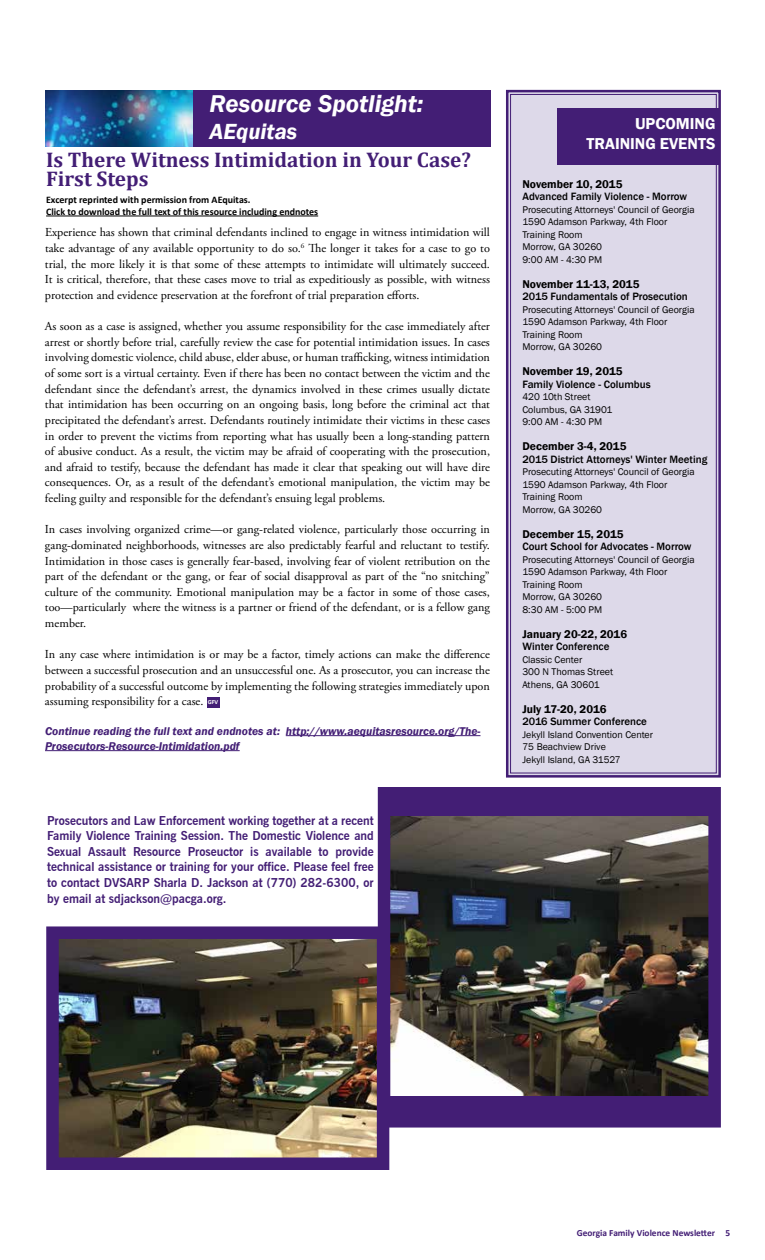
<style>
.page{position:relative;width:765px;height:1260px;background:#fff}
.page>*{position:absolute;margin:0;border:0;box-sizing:border-box;transform-origin:0 0}
.t1{font:italic 600 25px "Franklin Gothic";color:#fff}
.t2{font:italic 600 22.5px "Franklin Gothic";color:#fff}
.t3{font:700 21.25px/18.8px "Cambria";color:#431e75}
.t4{font:600 16.25px/20px "Franklin Gothic";color:#fff;text-align:right}
.t5{font:12.25px/15.6px "Adobe Garamond Pro";color:#000;text-align:justify}
.t6{font:700 12.25px/15.6px "News Gothic BT";color:#431e75;text-align:justify}
.t7{font:italic 600 11.5px/15px "Franklin Gothic";color:#431e75}
.t8{font:600 11.5px "Franklin Gothic";color:#000}
.t9{font:500 11px "Franklin Gothic";color:#000}
.t10{font:10px/12.5px "Franklin Gothic";color:#000}
.t11{font:700 10px/12px "Calibri";color:#000}
.t12{font:700 9.38px "Calibri";color:#431e75}
.s1{font-family:"Calibri";font-weight:700;font-size:6.25px;color:#fff}
</style>
<div class="page">
<div style="left:506px;top:89px;width:215px;height:689px;background:#ddd9e9"></div>
<div style="left:510px;top:94px;width:207px;height:679px;border:1px solid #431e75"></div>
<div style="left:557px;top:108px;width:162px;height:57px;background:#431e75"></div>
<hr style="left:286px;top:735px;width:195px;height:1px;background:#431e75">
<hr style="left:45px;top:750px;width:195px;height:1px;background:#431e75">
<div style="left:207px;top:697px;width:12px;height:11px;background:#431e75"></div>
<hr style="left:46px;top:216px;width:272px;height:1px;background:#000">
<div style="left:193px;top:90px;width:298px;height:56px;background:#431e75"></div>
<img style="left:45px;top:90px;width:148px;height:56px">
<div style="left:384px;top:793px;width:331px;height:328px;background:#431e75"></div>
<img style="left:391px;top:817px;width:317px;height:278px">
<div style="left:378px;top:787px;width:343px;height:341px;border:12px solid #431e75"></div>
<img style="left:59px;top:939px;width:317px;height:218px">
<div style="left:46px;top:926px;width:343px;height:244px;border:12px solid #431e75"></div>
<h1 class="t1" style="left:210px;top:88px;width:215px">Resource Spotlight:</h1>
<h2 class="t2" style="left:210px;top:117px;width:89px">AEquitas</h2>
<h3 class="t3" style="left:46px;top:150px;width:427px">Is There Witness Intimidation in Your Case?<br>First Steps</h3>
<p class="t11" style="left:46px;top:194px;width:274px">Excerpt reprinted with permission from AEquitas.<br>Click to download the full text of this resource including endnotes</p>
<p class="t5" style="left:45px;top:225px;width:447px">Experience has shown that criminal defendants inclined to engage in witness intimidation will take advantage of any available opportunity to do so.<sup>6</sup> The longer it takes for a case to go to trial, the more likely it is that some of these attempts to intimidate will ultimately succeed.<br>It is critical, therefore, that these cases move to trial as expeditiously as possible, with witness protection and evidence preservation at the forefront of trial preparation efforts.</p>
<p class="t5" style="left:45px;top:319px;width:447px">As soon as a case is assigned, whether you assume responsibility for the case immediately after arrest or shortly before trial, carefully review the case for potential intimidation issues. In cases involving domestic violence, child abuse, elder abuse, or human trafficking, witness intimidation of some sort is a virtual certainty. Even if there has been no contact between the victim and the defendant since the defendant’s arrest, the dynamics involved in these crimes usually dictate that intimidation has been occurring on an ongoing basis, long before the criminal act that precipitated the defendant’s arrest. Defendants routinely intimidate their victims in these cases in order to prevent the victims from reporting what has usually been a long-standing pattern of abusive conduct. As a result, the victim may be afraid of cooperating with the prosecution, and afraid to testify, because the defendant has made it clear that speaking out will have dire consequences. Or, as a result of the defendant’s emotional manipulation, the victim may be feeling guilty and responsible for the defendant’s ensuing legal problems.</p>
<p class="t5" style="left:45px;top:522px;width:447px">In cases involving organized crime—or gang-related violence, particularly those occurring in gang-dominated neighborhoods, witnesses are also predictably fearful and reluctant to testify.<br>Intimidation in those cases is generally fear-based, involving fear of violent retribution on the part of the defendant or the gang, or fear of social disapproval as part of the “no snitching” culture of the community. Emotional manipulation may be a factor in some of those cases, too—particularly where the witness is a partner or friend of the defendant, or is a fellow gang member.</p>
<p class="t5" style="left:45px;top:647px;width:446px">In any case where intimidation is or may be a factor, timely actions can make the difference between a successful prosecution and an unsuccessful one. As a prosecutor, you can increase the probability of a successful outcome by implementing the following strategies immediately upon assuming responsibility for a case. <span class="s1">GFV</span></p>
<p class="t7" style="left:45px;top:723px;width:437px">Continue reading the full text and endnotes at: http://www.aequitasresource.org/The-<br>Prosecutors-Resource-Intimidation.pdf</p>
<p class="t6" style="left:47px;top:812px;width:328px">Prosecutors and Law Enforcement working together at a recent Family Violence Training Session. The Domestic Violence and Sexual Assault Resource Proseuctor is available to provide technical assistance or training for your office. Please feel free to contact DVSARP Sharla D. Jackson at (770) 282-6300, or by email at sdjackson@pacga.org.</p>
<h3 class="t4" style="left:587px;top:114px;width:131px">UPCOMING<br>TRAINING EVENTS</h3>
<p class="t8" style="left:522px;top:177px;width:102px">November 10, 2015</p>
<p class="t9" style="left:522px;top:190px;width:166px">Advanced Family Violence - Morrow</p>
<p class="t10" style="left:522px;top:203px;width:174px">Prosecuting Attorneys' Council of Georgia<br>1590 Adamson Parkway, 4th Floor<br>Training Room<br>Morrow, GA 30260<br>9:00 AM - 4:30 PM</p>
<p class="t8" style="left:522px;top:277px;width:119px">November 11-13, 2015</p>
<p class="t9" style="left:522px;top:290px;width:167px">2015 Fundamentals of Prosecution</p>
<p class="t10" style="left:522px;top:303px;width:174px">Prosecuting Attorneys' Council of Georgia<br>1590 Adamson Parkway, 4th Floor<br>Training Room<br>Morrow, GA 30260</p>
<p class="t8" style="left:522px;top:364px;width:102px">November 19, 2015</p>
<p class="t9" style="left:522px;top:377px;width:130px">Family Violence - Columbus</p>
<p class="t10" style="left:522px;top:391px;width:91px">420 10th Street<br>Columbus, GA 31901<br>9:00 AM - 4:30 PM</p>
<p class="t8" style="left:522px;top:439px;width:106px">December 3-4, 2015</p>
<p class="t9" style="left:522px;top:452px;width:186px">2015 District Attorneys' Winter Meeting</p>
<p class="t10" style="left:522px;top:466px;width:174px">Prosecuting Attorneys' Council of Georgia<br>1590 Adamson Parkway, 4th Floor<br>Training Room<br>Morrow, GA 30260</p>
<p class="t8" style="left:522px;top:527px;width:103px">December 15, 2015</p>
<p class="t9" style="left:522px;top:540px;width:171px">Court School for Advocates - Morrow</p>
<p class="t10" style="left:522px;top:553px;width:174px">Prosecuting Attorneys' Council of Georgia<br>1590 Adamson Parkway, 4th Floor<br>Training Room<br>Morrow, GA 30260<br>8:30 AM - 5:00 PM</p>
<p class="t8" style="left:522px;top:627px;width:106px">January 20-22, 2016</p>
<p class="t9" style="left:522px;top:640px;width:88px">Winter Conference</p>
<p class="t10" style="left:522px;top:653px;width:92px">Classic Center<br>300 N Thomas Street<br>Athens, GA 30601</p>
<p class="t8" style="left:522px;top:702px;width:86px">July 17-20, 2016</p>
<p class="t9" style="left:522px;top:715px;width:126px">2016 Summer Conference</p>
<p class="t10" style="left:522px;top:728px;width:132px">Jekyll Island Convention Center<br>75 Beachview Drive<br>Jekyll Island, GA 31527</p>
<p class="t12" style="left:577px;top:1227px;width:155px">Georgia Family Violence Newsletter 5</p>
</div>
